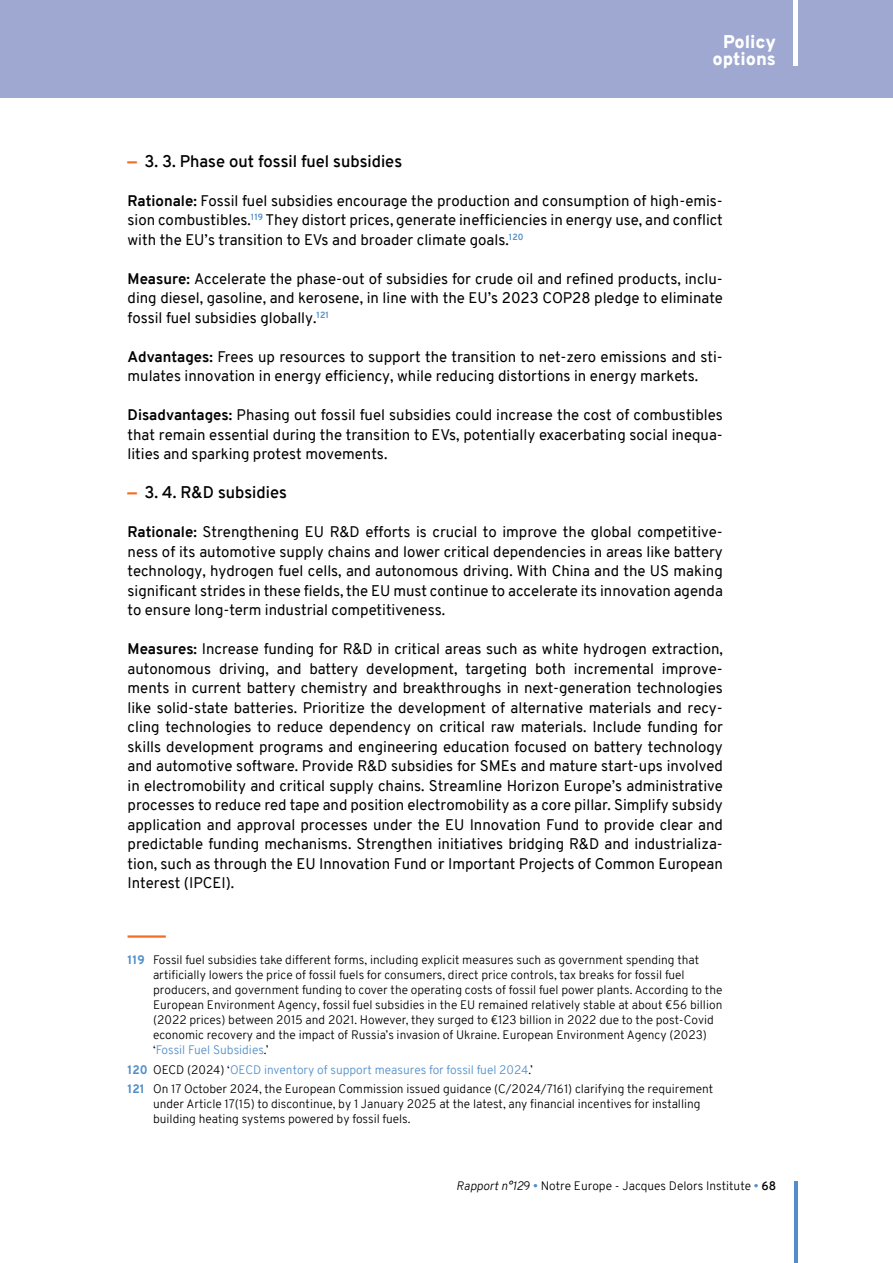
<style>
.page{position:relative;width:893px;height:1263px;background:#fff}
.page>*{position:absolute;margin:0;border:0;box-sizing:border-box;transform-origin:0 0}
.t1{font:900 18px/16.5px "Overpass";color:#fff;text-align:center}
.t2{font:600 16.5px "Overpass";color:#000}
.t3{font:15px/19.5px "Overpass";color:#000;text-align:justify}
.t4{font:300 12px/15px "Overpass";color:#000}
.s1{font-weight:900;color:#f36c21}
.s2{font-weight:700}
.s3{font-weight:800;color:#528fc9}
.s4{color:#528fc9}
.s5{font-style:italic}
.s6{font-weight:600;color:#528fc9}
.s7{font-weight:600}
</style>
<div class="page">
<hr style="left:794px;top:1181px;width:3px;height:82px;background:#528fc9">
<div style="left:0;top:0;width:893px;height:98px;background:#9ea8d0"></div>
<hr style="left:793px;top:0;width:4px;height:66px;background:#fff">
<hr style="left:128px;top:935px;width:38px;height:3px;background:#f36c21">
<p class="t1" style="left:712px;top:34px;width:65px">Policy options</p>
<p class="t2" style="left:128px;top:149px;width:276px"><span class="s1">—</span> 3. 3. Phase out fossil fuel subsidies</p>
<p class="t3" style="left:128px;top:191px;width:597px"><span class="s2">Rationale:</span> Fossil fuel subsidies encourage the production and consumption of high-emis&shy;sion combustibles.<sup>119</sup> They distort prices, generate inefficiencies in energy use, and conflict with the EU’s transition to EVs and broader climate goals.<sup>120</sup></p>
<p class="t3" style="left:128px;top:269px;width:597px"><span class="s2">Measure:</span> Accelerate the phase-out of subsidies for crude oil and refined products, inclu&shy;ding diesel, gasoline, and kerosene, in line with the EU’s 2023 COP28 pledge to eliminate fossil fuel subsidies globally.<sup>121</sup></p>
<p class="t3" style="left:128px;top:347px;width:597px"><span class="s2">Advantages:</span> Frees up resources to support the transition to net-zero emissions and sti&shy;mulates innovation in energy efficiency, while reducing distortions in energy markets.</p>
<p class="t3" style="left:128px;top:405px;width:597px"><span class="s2">Disadvantages:</span> Phasing out fossil fuel subsidies could increase the cost of combustibles that remain essential during the transition to EVs, potentially exacerbating social inequa&shy;lities and sparking protest movements.</p>
<p class="t2" style="left:128px;top:481px;width:161px"><span class="s1">—</span> 3. 4. R&amp;D subsidies</p>
<p class="t3" style="left:128px;top:522px;width:597px"><span class="s2">Rationale:</span> Strengthening EU R&amp;D efforts is crucial to improve the global competitive&shy;ness of its automotive supply chains and lower critical dependencies in areas like battery technology, hydrogen fuel cells, and autonomous driving. With China and the US making significant strides in these fields, the EU must continue to accelerate its innovation agenda to ensure long-term industrial competitiveness.</p>
<p class="t3" style="left:128px;top:639px;width:597px"><span class="s2">Measures:</span> Increase funding for R&amp;D in critical areas such as white hydrogen extraction, autonomous driving, and battery development, targeting both incremental improve&shy;ments in current battery chemistry and breakthroughs in next-generation technologies like solid-state batteries. Prioritize the development of alternative materials and recy&shy;cling technologies to reduce dependency on critical raw materials. Include funding for skills development programs and engineering education focused on battery technology and automotive software. Provide R&amp;D subsidies for SMEs and mature start-ups involved in electromobility and critical supply chains. Streamline Horizon Europe’s administrative processes to reduce red tape and position electromobility as a core pillar. Simplify subsidy application and approval processes under the EU Innovation Fund to provide clear and predictable funding mechanisms. Strengthen initiatives bridging R&amp;D and industrializa&shy;tion, such as through the EU Innovation Fund or Important Projects of Common European Interest (IPCEI).</p>
<p class="t4" style="left:153px;top:953px;width:571px;text-indent:-26px"><span class="s3">119</span> Fossil fuel subsidies take different forms, including explicit measures such as government spending that artificially lowers the price of fossil fuels for consumers, direct price controls, tax breaks for fossil fuel producers, and government funding to cover the operating costs of fossil fuel power plants. According to the European Environment Agency, fossil fuel subsidies in the EU remained relatively stable at about €56 billion (2022 prices) between 2015 and 2021. However, they surged to €123 billion in 2022 due to the post-Covid economic recovery and the impact of Russia’s invasion of Ukraine. European Environment Agency (2023) ‘<span class="s4">Fossil Fuel Subsidies</span>.’</p>
<p class="t4" style="left:128px;top:1060px;width:587px;line-height:19.2px"><span class="s3">120</span> OECD (2024) ‘<span class="s4">OECD inventory of support measures for fossil fuel 2024</span>.’<br><span class="s3">121</span> On 17 October 2024, the European Commission issued guidance (C/2024/7161) clarifying the requirement</p>
<p class="t4" style="left:153px;top:1096px;width:549px">under Article 17(15) to discontinue, by 1 January 2025 at the latest, any financial incentives for installing building heating systems powered by fossil fuels.</p>
<p class="t4" style="left:456px;top:1178px;width:321px"><span class="s5">Rapport n°12</span>9 <span class="s6">•</span> Notre Europe - Jacques Delors Institute <span class="s6">•</span> <span class="s7">68</span></p>
</div>
